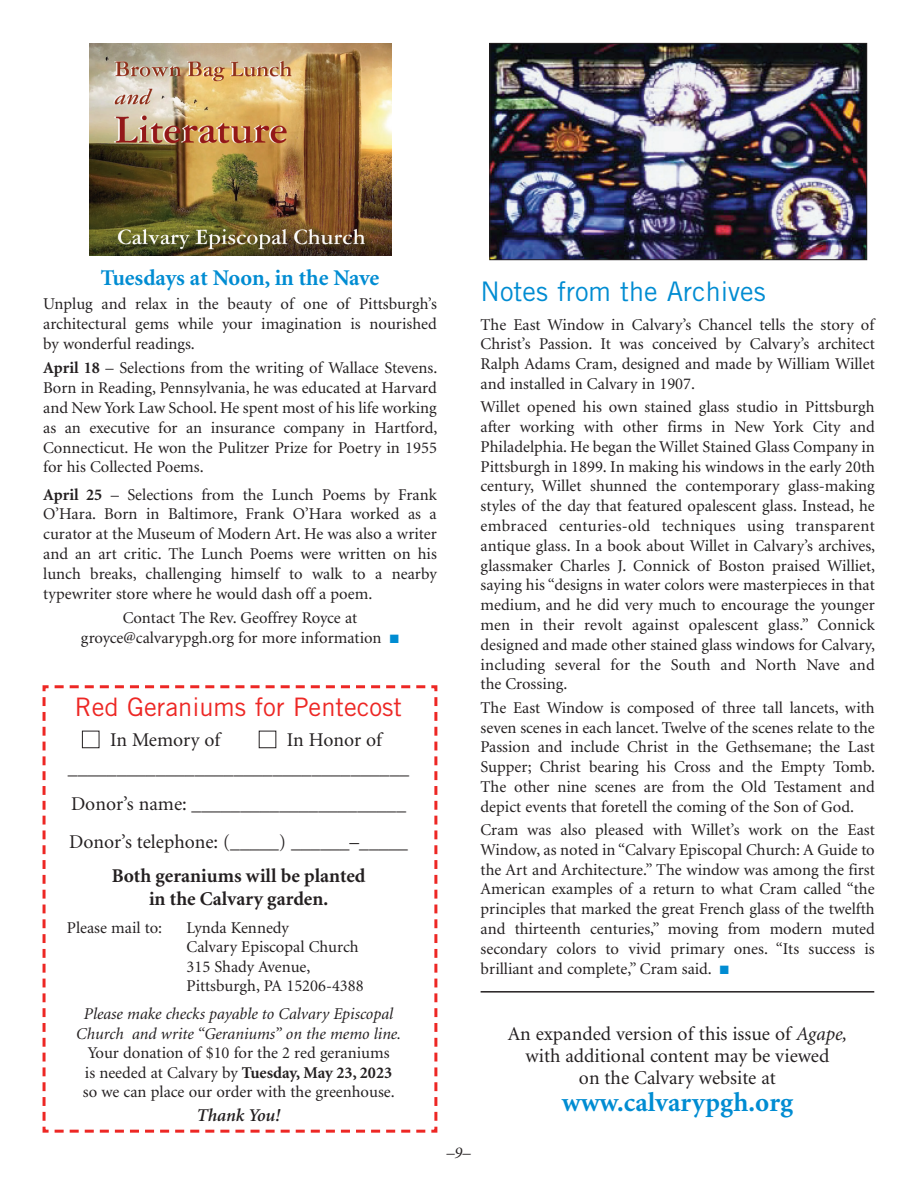
<style>
.page{position:relative;width:918px;height:1188px;background:#fff}
.page>*{position:absolute;margin:0;border:0;box-sizing:border-box;transform-origin:0 0}
.t1{font:27px "Trade Gothic";color:#008cd2}
.t2{font:700 27px "Minion";color:#008cd2}
.t3{font:25.5px "Trade Gothic";color:#ed2724}
.t4{font:700 22.5px "Minion";color:#008cd2}
.t5{font:19.5px/21.9px "Minion";color:#231f20}
.t6{font:700 19.5px/22.2px "Minion";color:#231f20;text-align:center}
.t7{font:italic 600 18px "Minion";color:#231f20}
.t8{font:16.5px/19.8px "Minion";color:#231f20;text-align:justify}
.t9{font:italic 16.5px/19.5px "Minion";color:#231f20;text-align:center}
.s1{font-weight:700}
.s2{color:#008cd2}
.s3{color:#fff}
.s4{font-style:italic}
</style>
<div class="page">
<img style="left:89px;top:44px;width:303px;height:212px">
<img style="left:492px;top:45px;width:373px;height:213px">
<div style="left:490px;top:43px;width:377px;height:217px;border:1px solid #231f20"></div>
<hr style="left:481px;top:991px;width:393px;height:2px;background:#231f20">
<svg style="left:42px;top:685px;width:396px;height:448px"></svg>
<h3 class="t4" style="left:101px;top:269px;width:280px">Tuesdays at Noon, in the Nave</h3>
<p class="t8" style="left:43px;top:296px;width:395px">Unplug and relax in the beauty of one of Pittsburgh’s architectural gems while your imagination is nourished by wonderful readings.</p>
<p class="t8" style="left:43px;top:360px;width:396px"><span class="s1">April 18</span> – Selections from the writing of Wallace Stevens.<br>Born in Reading, Pennsylvania, he was educated at Harvard and New York Law School. He spent most of his life working as an executive for an insurance company in Hartford, Connecticut. He won the Pulitzer Prize for Poetry in 1955 for his Collected Poems.</p>
<p class="t8" style="left:43px;top:486px;width:395px"><span class="s1">April 25</span> – Selections from the Lunch Poems by Frank O’Hara. Born in Baltimore, Frank O’Hara worked as a curator at the Museum of Modern Art. He was also a writer and an art critic. The Lunch Poems were written on his lunch breaks, challenging himself to walk to a nearby typewriter store where he would dash off a poem.</p>
<p class="t8" style="left:81px;top:609px;width:320px;text-align:center">Contact The Rev. Geoffrey Royce at groyce@calvarypgh.org for more information <span class="s2">■</span></p>
<h2 class="t3" style="left:75px;top:698px;width:329px">Red Geraniums for Pentecost</h2>
<p class="t5" style="left:82px;top:731px;width:140px"><span class="s3">■</span> In Memory of</p>
<p class="t5" style="left:68px;top:727px;width:343px;line-height:28.2px;text-indent:190px"><span class="s3">■</span> In Honor of ___________________________________</p>
<p class="t5" style="left:69px;top:786px;width:340px;line-height:38.7px">Donor’s name: ______________________<br>Donor’s telephone: (_____) ______–_____</p>
<p class="t6" style="left:112px;top:867px;width:255px">Both geraniums will be planted in the Calvary garden.</p>
<p class="t8" style="left:67px;top:919px;width:97px">Please mail to:</p>
<p class="t8" style="left:186px;top:919px;width:179px;text-align:left">Lynda Kennedy<br>Calvary Episcopal Church<br>315 Shady Avenue,<br>Pittsburgh, PA 15206-4388</p>
<p class="t9" style="left:76px;top:1006px;width:327px">Please make checks payable to Calvary Episcopal<br>Church and write “Geraniums” on the memo line.</p>
<p class="t8" style="left:83px;top:1045px;width:313px;text-align:left">Your donation of $10 for the 2 red geraniums is needed at Calvary by <span class="s1">Tuesday, May 23, 2023 </span>so we can place our order with the greenhouse.</p>
<p class="t7" style="left:197px;top:1108px;width:85px">Thank You!</p>
<h1 class="t1" style="left:481px;top:282px;width:287px">Notes from the Archives</h1>
<p class="t8" style="left:481px;top:316px;width:396px">The East Window in Calvary’s Chancel tells the story of Christ’s Passion. It was conceived by Calvary’s architect Ralph Adams Cram, designed and made by William Willet and installed in Calvary in 1907.</p>
<p class="t8" style="left:481px;top:398px;width:396px">Willet opened his own stained glass studio in Pittsburgh after working with other firms in New York City and Philadelphia. He began the Willet Stained Glass Company in Pittsburgh in 1899. In making his windows in the early 20th century, Willet shunned the contemporary glass-making styles of the day that featured opalescent glass. Instead, he embraced centuries-old techniques using transparent antique glass. In a book about Willet in Calvary’s archives, glassmaker Charles J. Connick of Boston praised Williet, saying his “designs in water colors were masterpieces in that medium, and he did very much to encourage the younger men in their revolt against opalescent glass.” Connick designed and made other stained glass windows for Calvary, including several for the South and North Nave and the Crossing.</p>
<p class="t8" style="left:481px;top:699px;width:396px">The East Window is composed of three tall lancets, with seven scenes in each lancet. Twelve of the scenes relate to the Passion and include Christ in the Gethsemane; the Last Supper; Christ bearing his Cross and the Empty Tomb.<br>The other nine scenes are from the Old Testament and depict events that foretell the coming of the Son of God.</p>
<p class="t8" style="left:481px;top:821px;width:396px">Cram was also pleased with Willet’s work on the East Window, as noted in “Calvary Episcopal Church: A Guide to the Art and Architecture.” The window was among the first American examples of a return to what Cram called “the principles that marked the great French glass of the twelfth and thirteenth centuries,” moving from modern muted secondary colors to vivid primary ones. “Its success is brilliant and complete,” Cram said. <span class="s2">■</span></p>
<p class="t5" style="left:508px;top:1024px;width:341px;text-align:center">An expanded version of this issue of <span class="s4">Agape, </span>with additional content may be viewed<br>on the Calvary website at</p>
<h1 class="t2" style="left:562px;top:1091px;width:233px">www.calvarypgh.org</h1>
<p class="t9" style="left:446px;top:1144px;width:26px">–9–</p>
</div>
